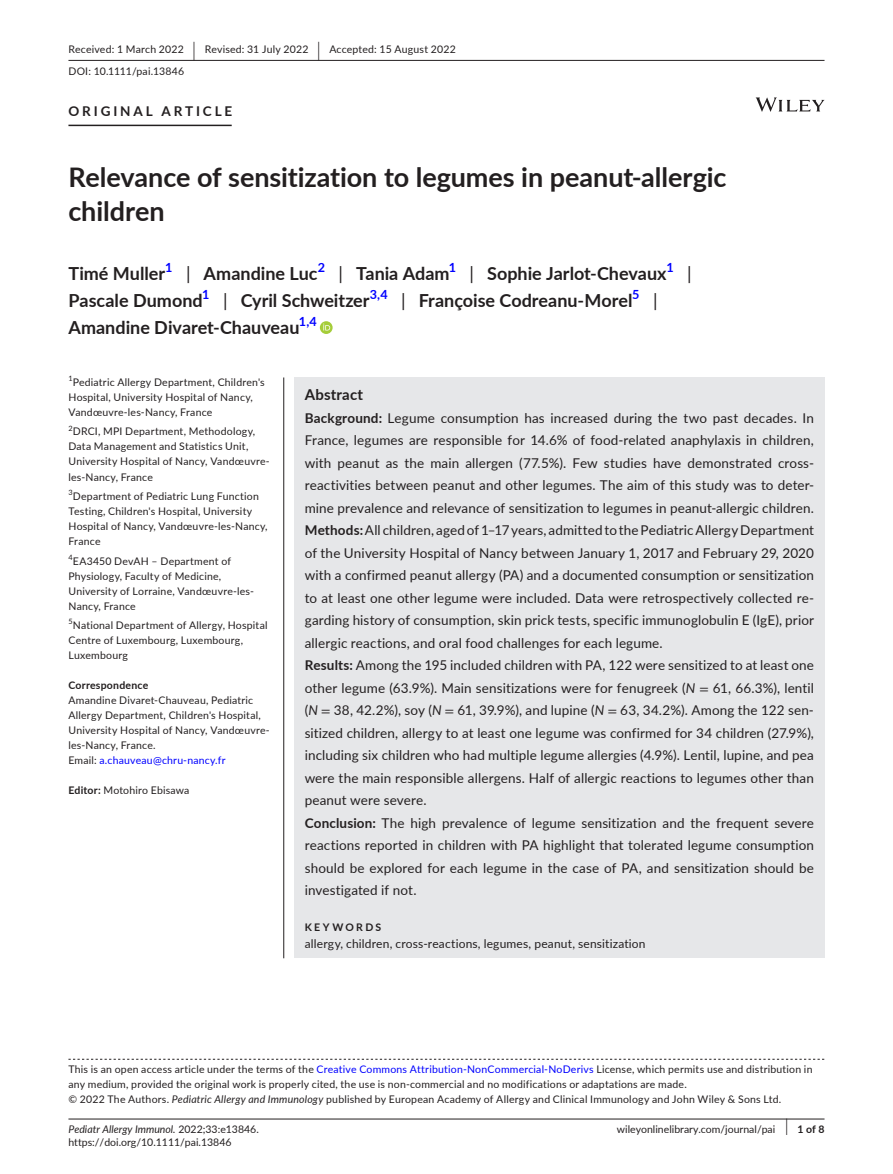
<style>
.page{position:relative;width:893px;height:1174px;background:#fff}
.page>*{position:absolute;margin:0;border:0;box-sizing:border-box;transform-origin:0 0}
.t1{font:700 27px/34.5px "Lato";letter-spacing:-.005em;color:#231f20}
.t2{font:700 18px "Lato";color:#231f20}
.t3{font:18px "Lato";color:#231f20}
.t4{font:700 15px "Lato";letter-spacing:.015em;color:#231f20}
.t5{font:13.5px/22.5px "Lato";letter-spacing:.01em;color:#231f20}
.t6{font:700 13.5px "Lato";letter-spacing:.215em;color:#231f20}
.t7{font:700 12.6px "Lato";color:#00f}
.t8{font:12px "Lato";letter-spacing:.015em;color:#231f20}
.t9{font:10.5px/15px "Lato";letter-spacing:.02em;color:#231f20}
.t10{font:10.5px "Lato";color:#231f20}
.t11{font:italic 10.5px "Lato";color:#231f20}
.t12{font:700 10.5px "Lato";letter-spacing:.02em;color:#231f20}
.t13{font:700 10.5px "Lato";letter-spacing:.22em;color:#231f20}
.t14{font:7.35px "Lato";color:#231f20}
.s1{font-size:19.65px}
.s2{font-weight:400}
.s3{color:#00f}
.s4{font-weight:700}
.s5{font-style:italic}
.s6{font-family:"STIX"}
.s7{font-style:normal}
.s8{font-weight:400;font-size:17.4px}
</style>
<div class="page">
<hr style="left:68px;top:1118px;width:756px;height:1px;background:#231f20">
<svg style="left:756px;top:97px;width:68px;height:15px"></svg>
<hr style="left:68px;top:60px;width:756px;height:1px;background:#231f20">
<hr style="left:68px;top:125px;width:164px;height:1px;background:#231f20">
<svg style="left:320px;top:321px;width:13px;height:13px"></svg>
<svg style="left:323px;top:323px;width:7px;height:7px"></svg>
<svg style="left:68px;top:1058px;width:756px;height:1px"></svg>
<div style="left:294px;top:377px;width:530px;height:581px;background:#e6e7e9"></div>
<hr style="left:283px;top:377px;width:1px;height:581px;background:#231f20">
<p class="t9" style="left:68px;top:38px;width:389px;line-height:21.8px">Received: 1 March 2022 <span class="s1">|</span> Revised: 31 July 2022 <span class="s1">|</span> Accepted: 15 August 2022<br>DOI: 10.1111/pai.13846</p>
<p class="t6" style="left:68px;top:101px;width:165px">ORIGINAL ARTICLE</p>
<h1 class="t1" style="left:68px;top:159px;width:659px">Relevance of sensitization to legumes in peanut-allergic children</h1>
<h2 class="t2" style="left:68px;top:260px;width:98px">Timé Muller</h2>
<p class="t7" style="left:165px;top:258px;width:9px">1</p>
<h2 class="t2" style="left:186px;top:260px;width:133px"><span class="s2">|</span> Amandine Luc</h2>
<p class="t7" style="left:318px;top:258px;width:9px">2</p>
<h2 class="t2" style="left:339px;top:260px;width:113px"><span class="s2">|</span> Tania Adam</h2>
<p class="t7" style="left:449px;top:258px;width:9px">1</p>
<h2 class="t2" style="left:470px;top:260px;width:199px"><span class="s2">|</span> Sophie Jarlot-Chevaux</h2>
<p class="t7" style="left:666px;top:258px;width:9px">1</p>
<h2 class="t3" style="left:687px;top:260px;width:6px">|</h2>
<h2 class="t2" style="left:68px;top:287px;width:136px">Pascale Dumond</h2>
<p class="t7" style="left:202px;top:285px;width:9px">1</p>
<h2 class="t2" style="left:223px;top:287px;width:148px"><span class="s2">|</span> Cyril Schweitzer</h2>
<p class="t7" style="left:370px;top:285px;width:19px">3,4</p>
<h2 class="t2" style="left:401px;top:287px;width:233px"><span class="s2">|</span> Françoise Codreanu-Morel</h2>
<p class="t7" style="left:632px;top:285px;width:9px">5</p>
<h2 class="t3" style="left:653px;top:287px;width:6px">|</h2>
<h2 class="t2" style="left:68px;top:314px;width:233px">Amandine Divaret-Chauveau</h2>
<p class="t7" style="left:299px;top:312px;width:19px">1,4</p>
<p class="t14" style="left:68px;top:373px;width:6px">1</p>
<p class="t9" style="left:68px;top:374px;width:198px;text-indent:4px">Pediatric Allergy Department, Children's<br>Hospital, University Hospital of Nancy,<br>Vandœuvre-les-Nancy, France</p>
<p class="t9" style="left:68px;top:424px;width:203px"><sup>2</sup>DRCI, MPI Department, Methodology, Data Management and Statistics Unit, University Hospital of Nancy, Vandœuvre&shy;les-Nancy, France</p>
<p class="t9" style="left:68px;top:488px;width:201px"><sup>3</sup>Department of Pediatric Lung Function Testing, Children's Hospital, University Hospital of Nancy, Vandœuvre-les-Nancy, France</p>
<p class="t9" style="left:68px;top:553px;width:187px"><sup>4</sup>EA3450 DevAH – Department of<br>Physiology, Faculty of Medicine,<br>University of Lorraine, Vandœuvre-les-<br>Nancy, France</p>
<p class="t9" style="left:68px;top:617px;width:201px"><sup>5</sup>National Department of Allergy, Hospital<br>Centre of Luxembourg, Luxembourg,<br>Luxembourg</p>
<p class="t12" style="left:68px;top:677px;width:81px">Correspondence</p>
<p class="t9" style="left:68px;top:692px;width:203px">Amandine Divaret-Chauveau, Pediatric Allergy Department, Children's Hospital, University Hospital of Nancy, Vandœuvre&shy;les-Nancy, France.<br>Email: <span class="s3">a.chauveau@chru-nancy.fr</span></p>
<p class="t9" style="left:68px;top:782px;width:123px"><span class="s4">Editor:</span> Motohiro Ebisawa</p>
<p class="t4" style="left:305px;top:383px;width:60px">Abstract</p>
<p class="t5" style="left:305px;top:406px;width:511px"><span class="s4">Background:</span> Legume consumption has increased during the two past decades. In France, legumes are responsible for 14.6% of food-related anaphylaxis in children, with peanut as the main allergen (77.5%). Few studies have demonstrated cross&shy;reactivities between peanut and other legumes. The aim of this study was to deter&shy;mine prevalence and relevance of sensitization to legumes in peanut-allergic children.<br><span class="s4">Methods:</span> All children, agedof1–17 years, admittedtothePediatricAllergyDepartment of the University Hospital of Nancy between January 1, 2017 and February 29, 2020 with a confirmed peanut allergy (PA) and a documented consumption or sensitization to at least one other legume were included. Data were retrospectively collected re&shy;garding history of consumption, skin prick tests, specific immunoglobulin E (IgE), prior allergic reactions, and oral food challenges for each legume.<br><span class="s4">Results:</span> Among the 195 included children with PA, 122 were sensitized to at least one other legume (63.9%). Main sensitizations were for fenugreek (<span class="s5">N</span> <span class="s6">=</span> 61, 66.3%), lentil (<span class="s5">N</span> <span class="s6">=</span> 38, 42.2%), soy (<span class="s5">N</span> <span class="s6">=</span> 61, 39.9%), and lupine (<span class="s5">N</span> <span class="s6">=</span> 63, 34.2%). Among the 122 sen&shy;sitized children, allergy to at least one legume was confirmed for 34 children (27.9%), including six children who had multiple legume allergies (4.9%). Lentil, lupine, and pea were the main responsible allergens. Half of allergic reactions to legumes other than peanut were severe.<br><span class="s4">Conclusion:</span> The high prevalence of legume sensitization and the frequent severe reactions reported in children with PA highlight that tolerated legume consumption should be explored for each legume in the case of PA, and sensitization should be investigated if not.</p>
<p class="t13" style="left:305px;top:919px;width:78px">KEYWORDS</p>
<p class="t8" style="left:305px;top:934px;width:342px">allergy, children, cross-reactions, legumes, peanut, sensitization</p>
<p class="t9" style="left:68px;top:1061px;width:746px">This is an open access article under the terms of the <span class="s3">Creative Commons Attribution-NonCommercial-NoDerivs</span> License, which permits use and distribution in any medium, provided the original work is properly cited, the use is non-commercial and no modifications or adaptations are made.<br>© 2022 The Authors. <span class="s5">Pediatric Allergy and Immunology</span> published by European Academy of Allergy and Clinical Immunology and John Wiley &amp; Sons Ltd.</p>
<p class="t11" style="left:68px;top:1121px;width:192px">Pediatr Allergy Immunol. <span class="s7">2022;33:e13846.</span></p>
<p class="t12" style="left:786px;top:1121px;width:40px"><span class="s8">|</span> 1 of 8</p>
<p class="t10" style="left:68px;top:1135px;width:165px">https://doi.org/10.1111/pai.13846</p>
<p class="t10" style="left:617px;top:1121px;width:160px">wileyonlinelibrary.com/journal/pai</p>
</div>
